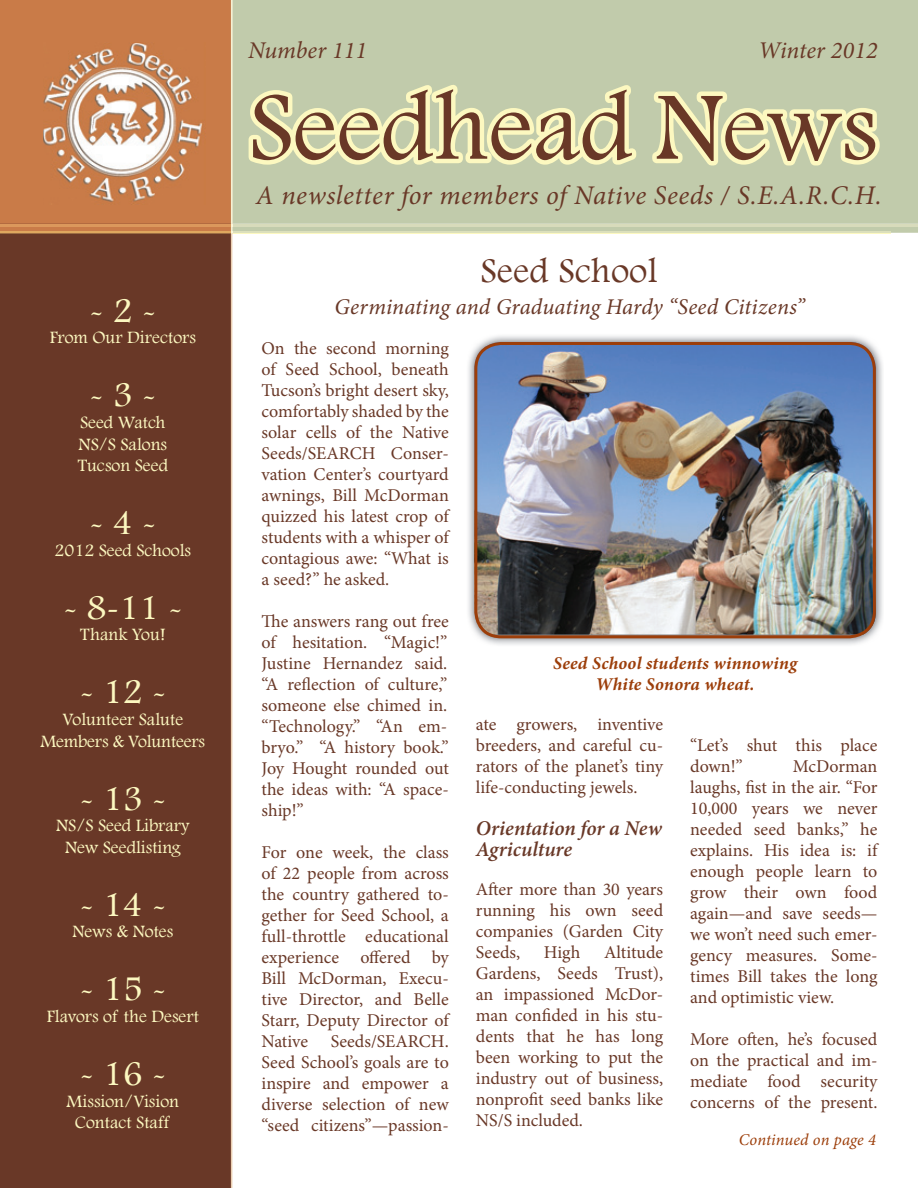
<style>
.page{position:relative;width:918px;height:1188px;background:#fff}
.page>*{position:absolute;margin:0;border:0;box-sizing:border-box;transform-origin:0 0}
.t1{font:100.5px "Footlight MT Light";color:#693827}
.t2{font:36px "Footlight MT Light";color:#fcf8c0}
.t3{font:36px "Footlight MT Light";letter-spacing:.015em;color:#693827}
.t4{font:italic 27px "Minion Pro";letter-spacing:.02em;color:#693827}
.t5{font:italic 24px "Minion Pro";letter-spacing:.005em;color:#693827}
.t6{font:italic 22.5px "Minion Pro";color:#693827}
.t7{font:italic 600 21px/21px "Minion Pro";color:#693827}
.t8{font:18px/21px "Minion Pro";color:#693827;text-align:justify}
.t9{font:18px/21.6px "Footlight MT Light";color:#fcf8c0;text-align:center}
.t10{font:italic 700 18px/21px "Minion Pro";letter-spacing:.01em;color:#9c3e0a;text-align:center}
.t11{font:italic 16.5px "Minion Pro";letter-spacing:.005em;color:#9c3e0a}
.s1{font-family:"Minion Pro"}
</style>
<div class="page">
<div style="left:0;top:234px;width:232px;height:954px;background:#693827"></div>
<div style="left:232px;top:0;width:686px;height:233px;background:#c1cbab"></div>
<div style="left:0;top:0;width:231px;height:231px;background:#c97b48"></div>
<hr style="left:231px;top:0;width:1px;height:224px;background:#f6f1d1">
<svg style="left:244px;top:76px;width:397px;height:96px;background:#dcdfb4"></svg>
<svg style="left:648px;top:76px;width:238px;height:99px;background:#d9ddb3"></svg>
<img style="left:43px;top:42px;width:162px;height:162px">
<img style="left:468px;top:336px;width:415px;height:309px">
<img style="left:474px;top:342px;width:402px;height:293px">
<div style="left:474px;top:342px;width:402px;height:296px;border:3px solid #9c3e0a;border-radius:26px"></div>
<hr style="left:232px;top:233px;width:659px;height:1px;background:#fcf8c0">
<hr style="left:0;top:233px;width:231px;height:1px;background:#9c6d43">
<hr style="left:232px;top:231px;width:659px;height:2px;background:#dce0bc">
<hr style="left:0;top:231px;width:231px;height:2px;background:#dfa75e">
<hr style="left:232px;top:224px;width:686px;height:2px;background:#d8dbbb">
<hr style="left:0;top:224px;width:231px;height:2px;background:#db985c">
<h2 class="t2" style="left:89px;top:289px;width:69px">- 2 -</h2>
<p class="t9" style="left:50px;top:326px;width:148px">From our Directors</p>
<h2 class="t2" style="left:89px;top:374px;width:69px">- 3 -</h2>
<p class="t9" style="left:78px;top:411px;width:92px;text-align:left">seed watch<br>Ns/s salons tucson seed</p>
<h2 class="t2" style="left:89px;top:501px;width:69px">- 4 -</h2>
<p class="t9" style="left:55px;top:539px;width:138px">2012 seed schools</p>
<h2 class="t2" style="left:63px;top:586px;width:121px">- 8<span class="s1">-</span>11 -</h2>
<p class="t9" style="left:80px;top:623px;width:87px">thank You!</p>
<h2 class="t2" style="left:79px;top:671px;width:88px">- 12 -</h2>
<p class="t9" style="left:41px;top:708px;width:166px">Volunteer salute<br>Members &amp; Volunteers</p>
<h2 class="t2" style="left:79px;top:777px;width:88px">- 13 -</h2>
<p class="t9" style="left:56px;top:814px;width:135px">Ns/s seed Library<br>New seedlisting</p>
<h2 class="t2" style="left:79px;top:883px;width:88px">- 14 -</h2>
<p class="t9" style="left:72px;top:920px;width:103px">News &amp; Notes</p>
<h2 class="t2" style="left:79px;top:968px;width:88px">- 15 -</h2>
<p class="t9" style="left:47px;top:1005px;width:154px">Flavors of the Desert</p>
<h2 class="t2" style="left:79px;top:1052px;width:88px">- 16 -</h2>
<p class="t9" style="left:67px;top:1090px;width:114px">Mission/Vision<br>Contact staff</p>
<h3 class="t5" style="left:248px;top:34px;width:120px">Number 111</h3>
<h3 class="t5" style="left:758px;top:34px;width:121px">Winter 2012</h3>
<h1 class="t1" style="left:248px;top:67px;width:631px">seedhead News</h1>
<h3 class="t4" style="left:256px;top:177px;width:628px">A newsletter for members of Native Seeds / S.E.A.R.C.H.</h3>
<h2 class="t3" style="left:480px;top:249px;width:179px">seed school</h2>
<p class="t6" style="left:334px;top:292px;width:472px">Germinating and Graduating Hardy “Seed Citizens”</p>
<p class="t8" style="left:262px;top:338px;width:189px">On the second morning of Seed School, beneath Tucson’s bright desert sky, comfortably shaded by the solar cells of the Native Seeds/SEARCH Conser&shy;vation Center’s courtyard awnings, Bill McDorman quizzed his latest crop of students with a whisper of contagious awe: “What is a seed?” he asked.</p>
<p class="t8" style="left:262px;top:611px;width:189px">The answers rang out free of hesitation. “Magic!” Justine Hernandez said. “A reflection of culture,” someone else chimed in. “Technology.” “An em&shy;bryo.” “A history book.” Joy Hought rounded out the ideas with: “A space&shy;ship!”</p>
<p class="t8" style="left:262px;top:842px;width:189px">For one week, the class of 22 people from across the country gathered to&shy;gether for Seed School, a full-throttle educational experience offered by Bill McDorman, Execu&shy;tive Director, and Belle Starr, Deputy Director of Native</p>
<p class="t8" style="left:262px;top:1031px;width:189px;text-indent:69px">Seeds/SEARCH.<br>Seed School’s goals are to inspire and empower a diverse selection of new “seed citizens”—passion-</p>
<p class="t10" style="left:553px;top:652px;width:246px">Seed School students winnowing<br>White Sonora wheat.</p>
<p class="t8" style="left:476px;top:714px;width:189px">ate growers, inventive breeders, and careful cu&shy;rators of the planet’s tiny life-conducting jewels.</p>
<p class="t7" style="left:476px;top:818px;width:188px">Orientation for a New<br>Agriculture</p>
<p class="t8" style="left:476px;top:879px;width:189px">After more than 30 years running his own seed companies (Garden City Seeds,</p>
<p class="t8" style="left:476px;top:942px;width:189px;text-indent:128px">Altitude Gardens, Seeds Trust), an impassioned McDor&shy;man confided in his stu&shy;dents that he has long been working to put the industry out of business, nonprofit seed banks like NS/S included.</p>
<p class="t8" style="left:544px;top:942px;width:38px">High</p>
<p class="t8" style="left:690px;top:735px;width:189px">“Let’s shut this place down!”</p>
<p class="t8" style="left:690px;top:756px;width:189px;text-indent:103px">McDorman laughs, fist in the air. “For 10,000 years we never needed seed banks,” he explains. His idea is: if enough people learn to grow their own food again—and save seeds— we won’t need such emer&shy;gency measures. Some&shy;times Bill takes the long and optimistic view.</p>
<p class="t8" style="left:690px;top:1029px;width:189px">More often, he’s focused on the practical and im&shy;mediate food security concerns of the present.</p>
<p class="t11" style="left:739px;top:1128px;width:139px">Continued on page 4</p>
</div>
